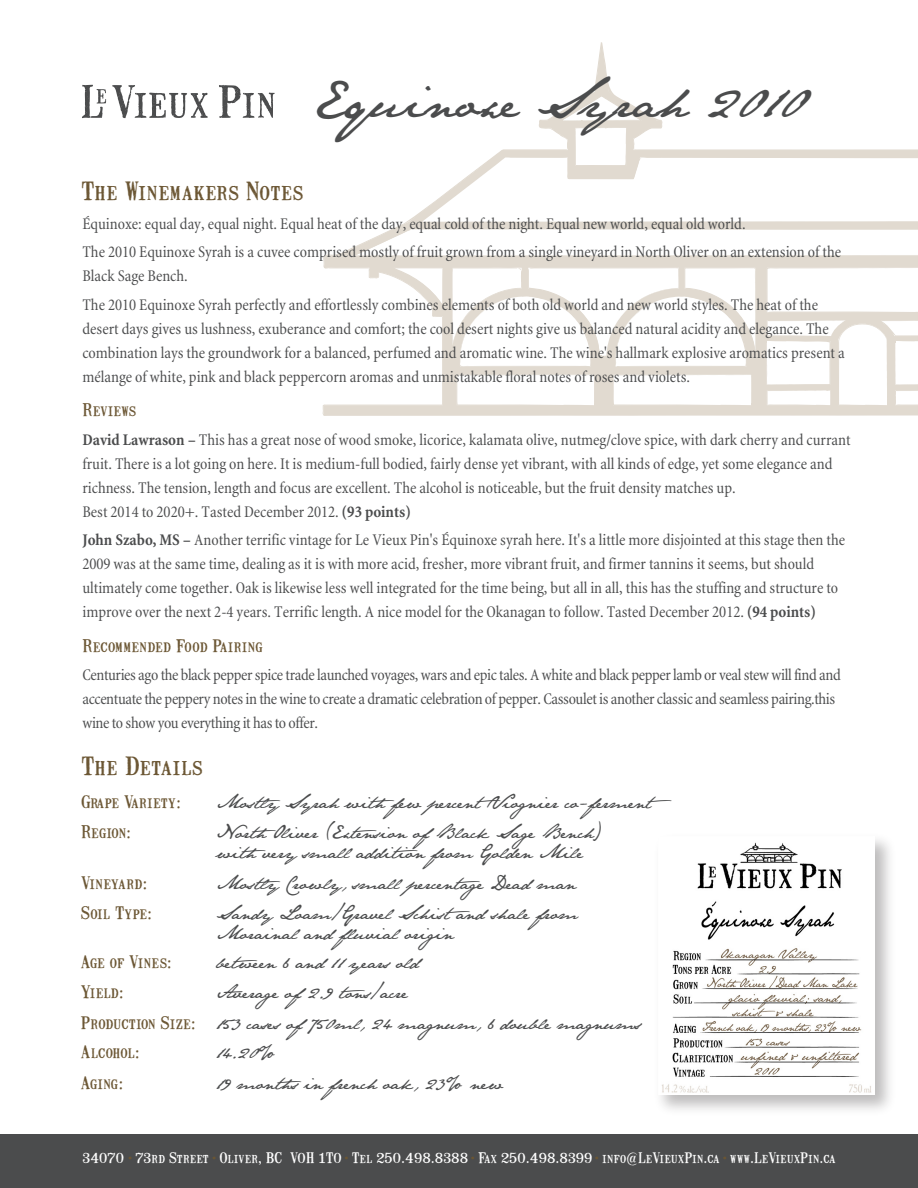
<style>
.page{position:relative;width:918px;height:1188px;background:#fff}
.page>*{position:absolute;margin:0;border:0;box-sizing:border-box;transform-origin:0 0}
.t1{font:46.5px "Jane Austen";color:#4b4c4d}
.t2{font:24px "Mailart Rubberstamp";letter-spacing:.02em;color:#6b5633}
.t3{font:condensed 16.5px/24px "Minion";color:#4b4c4d}
.t4{font:16.5px/19.8px "Jane Austen";color:#4b4c4d}
.t5{font:condensed 16.5px/24px "Minion";letter-spacing:-.025em;color:#4b4c4d}
.t6{font:16.5px "Mailart Rubberstamp";letter-spacing:.01em;color:#6b5633}
.t7{font:13.8px "Mailart Rubberstamp";color:#fff}
.s1{font-weight:700}
.s2{font-family:"Mailart Rubberstamp";color:#6b5633}
.s3{font-size:9px;color:#6b5633}
</style>
<div class="page">
<svg style="left:323px;top:42px;width:595px;height:374px"></svg>
<svg style="left:789px;top:415px;width:62px;height:1px"></svg>
<svg style="left:354px;top:95px;width:564px;height:312px"></svg>
<svg style="left:82px;top:85px;width:24px;height:33px"></svg>
<svg style="left:112px;top:85px;width:96px;height:33px"></svg>
<svg style="left:219px;top:85px;width:56px;height:33px"></svg>
<div style="left:0;top:1134px;width:918px;height:54px;background:#4b4c4d"></div>
<img style="left:661px;top:842px;width:211px;height:251px">
<h1 class="t1" style="left:313px;top:74px;width:494px">Equinoxe Syrah 2010</h1>
<h2 class="t2" style="left:81px;top:175px;width:224px">The Winemakers Notes</h2>
<p class="t3" style="left:82px;top:210px;width:760px;line-height:28.5px">Équinoxe: equal day, equal night. Equal heat of the day, equal cold of the night. Equal new world, equal old world.<br>The 2010 Equinoxe Syrah is a cuvee comprised mostly of fruit grown from a single vineyard in North Oliver on an extension of the</p>
<p class="t3" style="left:82px;top:262px;width:737px;line-height:28.5px">Black Sage Bench.<br>The 2010 Equinoxe Syrah perfectly and effortlessly combines elements of both old world and new world styles. The heat of the</p>
<p class="t3" style="left:82px;top:317px;width:764px">desert days gives us lushness, exuberance and comfort; the cool desert nights give us balanced natural acidity and elegance. The combination lays the groundwork for a balanced, perfumed and aromatic wine. The wine's hallmark explosive aromatics present a mélange of white, pink and black peppercorn aromas and unmistakable floral notes of roses and violets.</p>
<p class="t6" style="left:82px;top:399px;width:55px">Reviews</p>
<p class="t3" style="left:82px;top:428px;width:770px"><span class="s1">David Lawrason –</span> This has a great nose of wood smoke, licorice, kalamata olive, nutmeg/clove spice, with dark cherry and currant fruit. There is a lot going on here. It is medium-full bodied, fairly dense yet vibrant, with all kinds of edge, yet some elegance and richness. The tension, length and focus are excellent. The alcohol is noticeable, but the fruit density matches up.<br>Best 2014 to 2020+. Tasted December 2012. <span class="s1">(93 points)</span></p>
<p class="t3" style="left:82px;top:528px;width:764px"><span class="s1">John Szabo, MS –</span> Another terrific vintage for Le Vieux Pin's Équinoxe syrah here. It's a little more disjointed at this stage then the 2009 was at the same time, dealing as it is with more acid, fresher, more vibrant fruit, and firmer tannins it seems, but should ultimately come together. Oak is likewise less well integrated for the time being, but all in all, this has the stuffing and structure to improve over the next 2-4 years. Terrific length. A nice model for the Okanagan to follow. Tasted December 2012. <span class="s1">(94 points)</span></p>
<p class="t6" style="left:82px;top:634px;width:182px">Recommended Food Pairing</p>
<p class="t5" style="left:82px;top:663px;width:760px">Centuries ago the black pepper spice trade launched voyages, wars and epic tales. A white and black pepper lamb or veal stew will find and accentuate the peppery notes in the wine to create a dramatic celebration of pepper. Cassoulet is another classic and seamless pairing.this wine to show you everything it has to offer.</p>
<h2 class="t2" style="left:81px;top:750px;width:123px">The Details</h2>
<p class="t6" style="left:81px;top:790px;width:102px">Grape Variety:</p>
<p class="t4" style="left:216px;top:792px;width:457px">Mostly Syrah with few percentViognier co-ferment</p>
<p class="t6" style="left:81px;top:821px;width:52px">Region:</p>
<p class="t4" style="left:216px;top:822px;width:388px">North Oliver (Extension ofBlack Sage Bench) with very small addition from Golden Mile</p>
<p class="t6" style="left:81px;top:871px;width:68px">Vineyard:</p>
<p class="t4" style="left:216px;top:873px;width:361px">Mostly Crowly, small percentage Dead man</p>
<p class="t6" style="left:81px;top:901px;width:73px">Soil Type:</p>
<p class="t4" style="left:216px;top:903px;width:363px">Sandy Loam/Gravel Schistand shale from<br>Morainal and fluvial origin</p>
<p class="t6" style="left:81px;top:951px;width:93px">Age of Vines:</p>
<p class="t4" style="left:216px;top:952px;width:205px">between 6 and 11 years old</p>
<p class="t6" style="left:81px;top:981px;width:45px">Yield:</p>
<p class="t4" style="left:81px;top:977px;width:562px;line-height:30.6px;text-indent:135px">Average of2.9 tons/acre<br><span class="s2">Production Size:</span> 153 cases of750ml, 24 magnum, 6 double magnums</p>
<p class="t6" style="left:81px;top:1041px;width:61px">Alcohol:</p>
<p class="t4" style="left:216px;top:1043px;width:62px">14.20%</p>
<p class="t6" style="left:81px;top:1072px;width:44px">Aging:</p>
<p class="t4" style="left:216px;top:1073px;width:288px">19 months in french oak, 23% new</p>
<p class="t7" style="left:82px;top:1148px;width:755px">34070 <span class="s3">•</span> 73rd Street <span class="s3">•</span> Oliver, BC V0H 1T0 <span class="s3">•</span> Tel 250.498.8388 <span class="s3">•</span> Fax 250.498.8399 <span class="s3">•</span> info@LeVieuxPin.ca <span class="s3">•</span> www.LeVieuxPin.ca</p>
</div>
